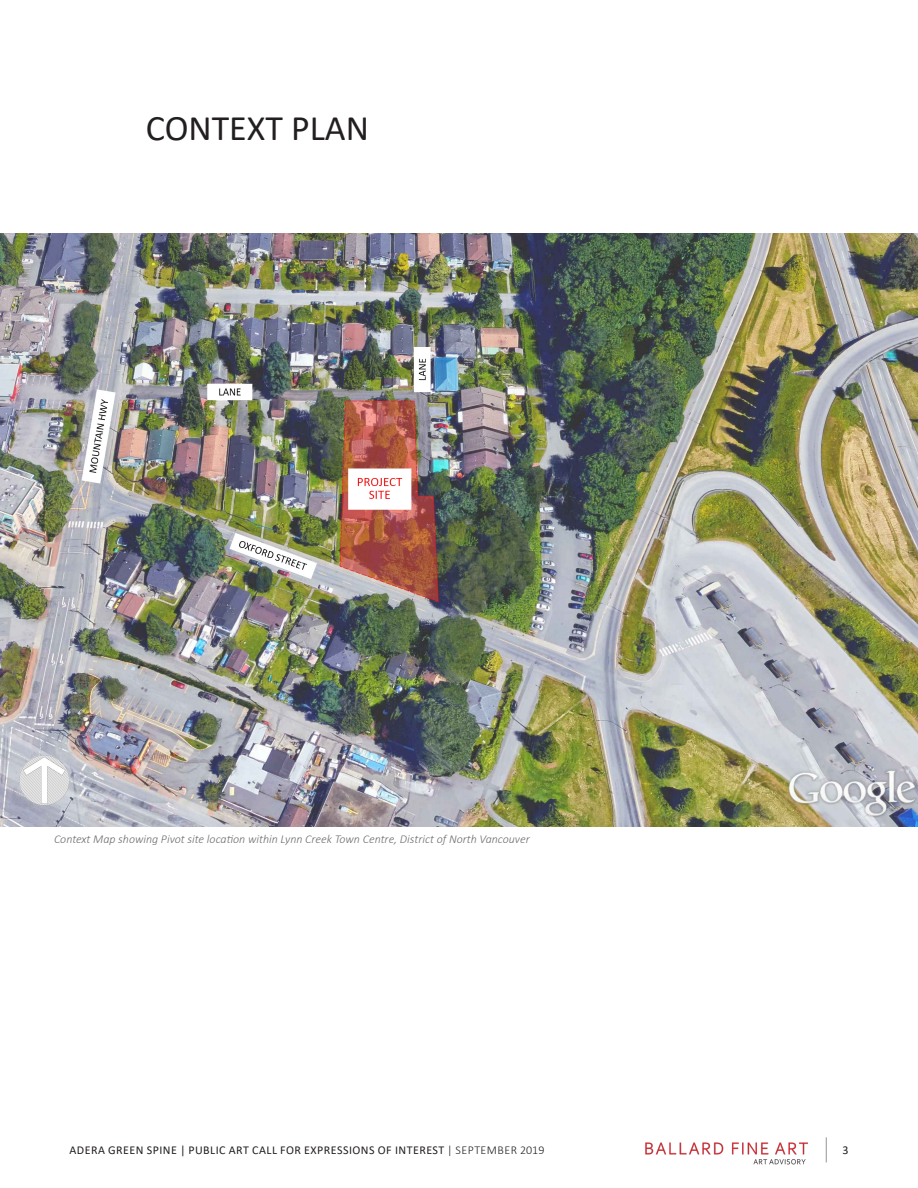
<style>
.page{position:relative;width:918px;height:1188px;background:#fff}
.page>*{position:absolute;margin:0;border:0;box-sizing:border-box;transform-origin:0 0}
.t1{font:36px "Calibri";color:#231f20}
.t2{font:italic 300 12px "Calibri";color:#6c6d70}
.t3{font:12px "Calibri";letter-spacing:.04em;color:#231f20}
.s1{font-weight:300}
</style>
<div class="page">
<img style="left:645px;top:1142px;width:163px;height:22px">
<svg style="left:826px;top:1137px;width:1px;height:25px"></svg>
<img style="left:0;top:233px;width:918px;height:593px">
<p class="t1" style="left:146px;top:103px;width:225px">CONTEXT PLAN</p>
<p class="t2" style="left:54px;top:832px;width:477px">Context Map showing Pivot site location within Lynn Creek Town Centre, District of North Vancouver</p>
<p class="t3" style="left:70px;top:1142px;width:476px">ADERA GREEN SPINE | PUBLIC ART CALL FOR EXPRESSIONS OF INTEREST <span class="s1">| SEPTEMBER 2019</span></p>
<p class="t3" style="left:843px;top:1142px;width:8px">3</p>
</div>
